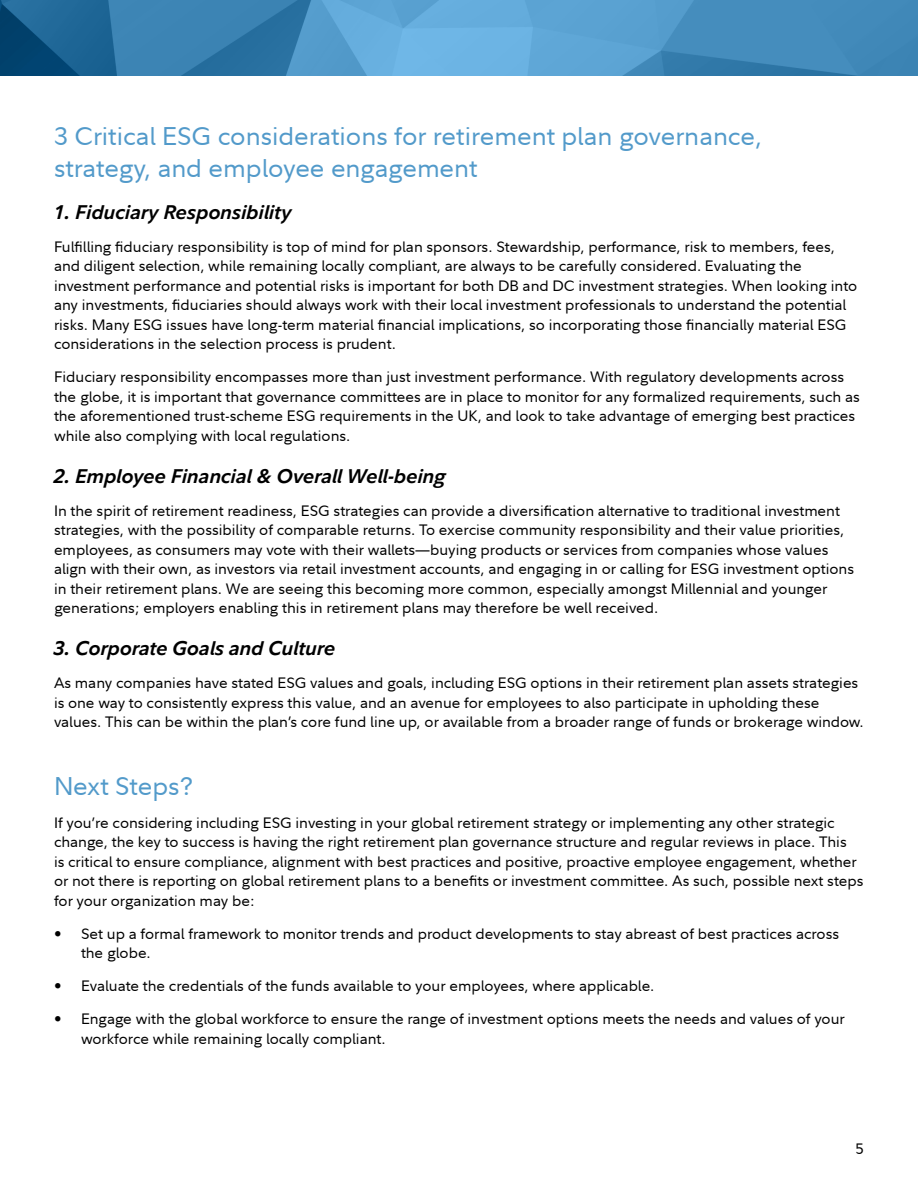
<style>
.page{position:relative;width:918px;height:1188px;background:#fff}
.page>*{position:absolute;margin:0;border:0;box-sizing:border-box;transform-origin:0 0}
.t1{font:25.5px/31.5px "Fidelity Sans";color:#529aca}
.t2{font:italic 700 19.5px "Fidelity Sans";color:#000}
.t3{font:15px/19.5px "Fidelity Sans";color:#000}
</style>
<div class="page">
<img style="left:0;top:0;width:918px;height:76px">
<h1 class="t1" style="left:54px;top:120px;width:710px">3 Critical ESG considerations for retirement plan governance, strategy, and employee engagement</h1>
<h2 class="t2" style="left:54px;top:199px;width:240px">1. Fiduciary Responsibility</h2>
<p class="t3" style="left:54px;top:237px;width:805px">Fulfilling fiduciary responsibility is top of mind for plan sponsors. Stewardship, performance, risk to members, fees, and diligent selection, while remaining locally compliant, are always to be carefully considered. Evaluating the investment performance and potential risks is important for both DB and DC investment strategies. When looking into any investments, fiduciaries should always work with their local investment professionals to understand the potential risks. Many ESG issues have long-term material financial implications, so incorporating those financially material ESG considerations in the selection process is prudent.</p>
<p class="t3" style="left:54px;top:367px;width:807px">Fiduciary responsibility encompasses more than just investment performance. With regulatory developments across the globe, it is important that governance committees are in place to monitor for any formalized requirements, such as the aforementioned trust-scheme ESG requirements in the UK, and look to take advantage of emerging best practices while also complying with local regulations.</p>
<h2 class="t2" style="left:54px;top:463px;width:394px">2. Employee Financial &amp; Overall Well-being</h2>
<p class="t3" style="left:54px;top:501px;width:802px">In the spirit of retirement readiness, ESG strategies can provide a diversification alternative to traditional investment strategies, with the possibility of comparable returns. To exercise community responsibility and their value priorities, employees, as consumers may vote with their wallets—buying products or services from companies whose values align with their own, as investors via retail investment accounts, and engaging in or calling for ESG investment options in their retirement plans. We are seeing this becoming more common, especially amongst Millennial and younger generations; employers enabling this in retirement plans may therefore be well received.</p>
<h2 class="t2" style="left:54px;top:635px;width:283px">3. Corporate Goals and Culture</h2>
<p class="t3" style="left:54px;top:673px;width:811px">As many companies have stated ESG values and goals, including ESG options in their retirement plan assets strategies is one way to consistently express this value, and an avenue for employees to also participate in upholding these values. This can be within the plan’s core fund line up, or available from a broader range of funds or brokerage window.</p>
<h1 class="t1" style="left:54px;top:770px;width:140px">Next Steps?</h1>
<p class="t3" style="left:54px;top:813px;width:811px">If you’re considering including ESG investing in your global retirement strategy or implementing any other strategic change, the key to success is having the right retirement plan governance structure and regular reviews in place. This<br>is critical to ensure compliance, alignment with best practices and positive, proactive employee engagement, whether or not there is reporting on global retirement plans to a benefits or investment committee. As such, possible next steps for your organization may be:</p>
<p class="t3" style="left:81px;top:924px;width:760px;text-indent:-27px">• Set up a formal framework to monitor trends and product developments to stay abreast of best practices across the globe.</p>
<p class="t3" style="left:54px;top:976px;width:602px">• Evaluate the credentials of the funds available to your employees, where applicable.</p>
<p class="t3" style="left:81px;top:1009px;width:765px;text-indent:-27px">• Engage with the global workforce to ensure the range of investment options meets the needs and values of your workforce while remaining locally compliant.</p>
<p class="t3" style="left:856px;top:1139px;width:10px">5</p>
</div>
